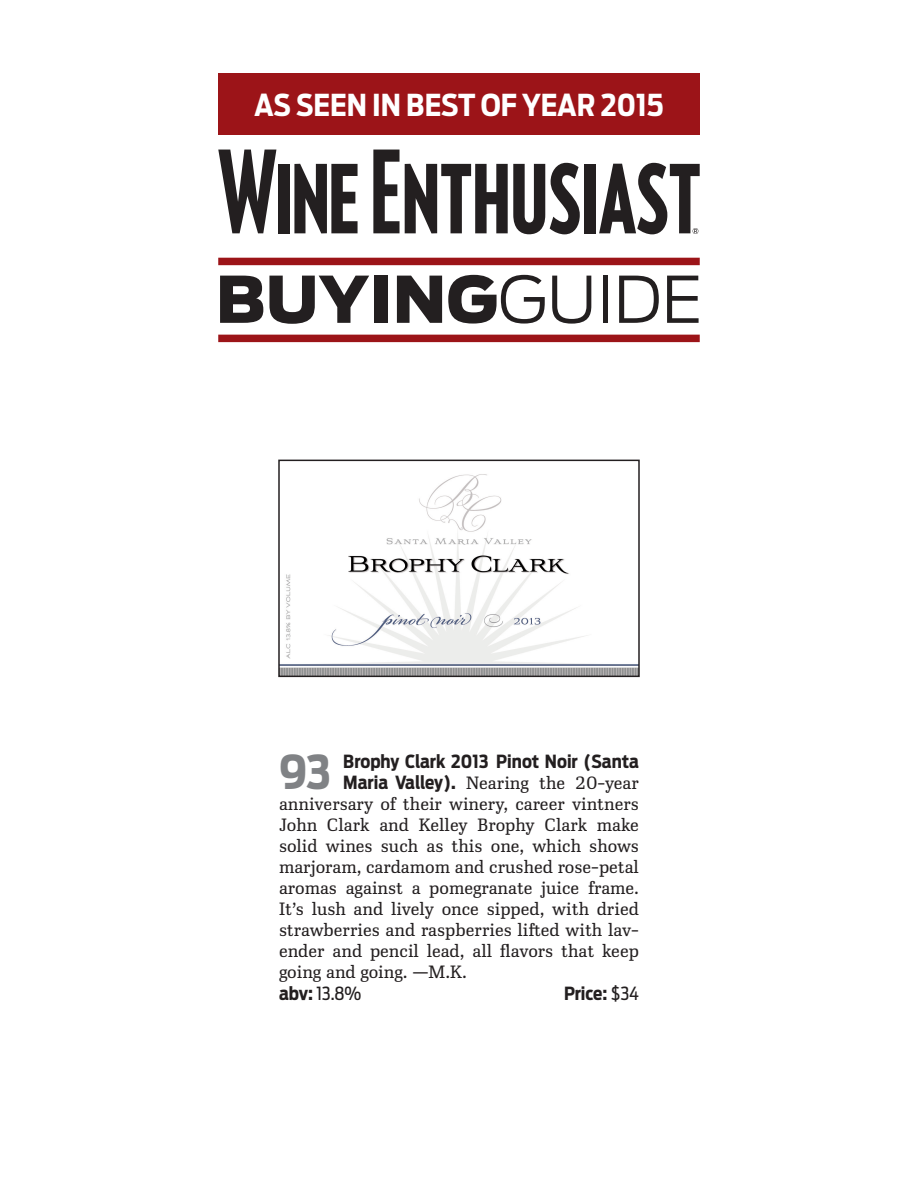
<style>
.page{position:relative;width:918px;height:1188px;background:#fff}
.page>*{position:absolute;margin:0;border:0;box-sizing:border-box;transform-origin:0 0}
.t1{font:900 63.75px "Antenna";color:#231f20}
.t2{font:700 46.35px "Antenna Cond";color:#808285}
.t3{font:700 30px "Antenna Cond";color:#fff}
.t4{font:300 18px/21px "Ibis Text";color:#231f20;text-align:justify}
.t5{font:700 18px "Antenna Cond";color:#231f20}
.t6{font:18px "Antenna Cond";color:#231f20}
.s1{font-weight:300}
.s2{font-family:"Antenna Cond";font-weight:700}
.s3{font-weight:700}
.s4{font-weight:400}
</style>
<div class="page">
<div style="left:218px;top:74px;width:482px;height:61px;background:#9c1418"></div>
<svg style="left:218px;top:150px;width:58px;height:83px"></svg>
<div style="left:279px;top:164px;width:11px;height:69px;background:#231f20"></div>
<svg style="left:294px;top:164px;width:64px;height:69px"></svg>
<svg style="left:373px;top:150px;width:207px;height:84px"></svg>
<div style="left:584px;top:164px;width:11px;height:69px;background:#231f20"></div>
<svg style="left:599px;top:163px;width:101px;height:71px"></svg>
<div style="left:218px;top:335px;width:482px;height:7px;background:#9c1418"></div>
<div style="left:218px;top:258px;width:482px;height:7px;background:#9c1418"></div>
<img style="left:281px;top:474px;width:356px;height:200px">
<div style="left:278px;top:460px;width:362px;height:217px;border:2px solid #231f20"></div>
<h3 class="t3" style="left:254px;top:85px;width:411px">AS SEEN IN BEST OF YEAR 2015</h3>
<h1 class="t1" style="left:216px;top:254px;width:488px">BUYING<span class="s1">GUIDE</span></h1>
<h2 class="t2" style="left:279px;top:741px;width:54px">93</h2>
<p class="t5" style="left:343px;top:749px;width:297px">Brophy Clark 2013 Pinot Noir (Santa</p>
<p class="t4" style="left:279px;top:772px;width:362px;text-indent:64px"><span class="s2">Maria Valley).</span> Nearing the 20-year anniversary of their winery, career vintners John Clark and Kelley Brophy Clark make solid wines such as this one, which shows marjoram, cardamom and crushed rose-petal aromas against a pomegranate juice frame.<br>It’s lush and lively once sipped, with dried strawberries and raspberries lifted with lav&shy;ender and pencil lead, all flavors that keep going and going. —M.K.</p>
<p class="t6" style="left:279px;top:982px;width:84px"><span class="s3">abv:</span> 13.8%</p>
<p class="t5" style="left:564px;top:981px;width:76px">Price: <span class="s4">$34</span></p>
</div>
